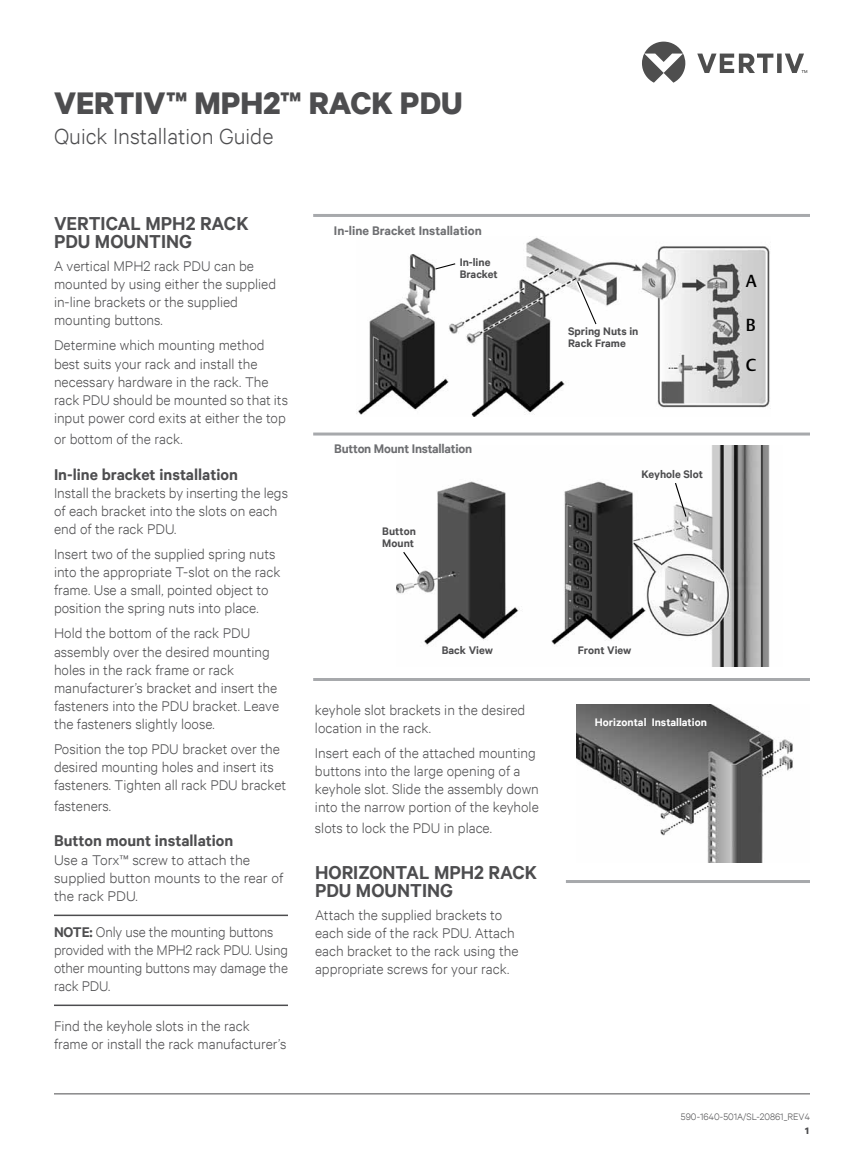
<style>
.page{position:relative;width:864px;height:1161px;background:#fff}
.page>*{position:absolute;margin:0;border:0;box-sizing:border-box;transform-origin:0 0}
.t1{font:700 30px "Calibre";color:#4d4d4f}
.t2{font:300 21px "Calibre";color:#4d4d4f}
.t3{font:600 18px/18px "Calibre";color:#4d4d4f}
.t4{font:500 17.25px "DTL Argo T";color:#000}
.t5{font:600 15px "Calibre";color:#4d4d4f}
.t6{font:300 13.5px/18.1px "Calibre";color:#4d4d4f}
.t7{font:600 12px "Calibre";color:#6d6e71}
.t8{font:600 12px "Calibre";letter-spacing:-.02em;color:#6d6e71}
.t9{font:600 10.5px/12px "Calibre";color:#4d4d4f}
.t10{font:600 10.5px "Calibre";color:#fff}
.t11{font:300 9px "Calibre";color:#4d4d4f}
.t12{font:700 9px "Calibre";color:#4d4d4f}
.s1{font-weight:600}
</style>
<div class="page">
<svg style="left:642px;top:42px;width:165px;height:41px"></svg>
<hr style="left:54px;top:1094px;width:756px;height:1px;background:#4d4d4f">
<hr style="left:54px;top:915px;width:234px;height:1px;background:#4d4d4f">
<hr style="left:54px;top:1005px;width:234px;height:1px;background:#4d4d4f">
<img style="left:396px;top:446px;width:374px;height:221px">
<svg style="left:402px;top:551px;width:19px;height:25px"></svg>
<svg style="left:674px;top:482px;width:13px;height:36px"></svg>
<img style="left:356px;top:237px;width:414px;height:180px">
<svg style="left:434px;top:262px;width:23px;height:8px"></svg>
<svg style="left:572px;top:276px;width:30px;height:54px"></svg>
<img style="left:576px;top:704px;width:217px;height:159px">
<hr style="left:313px;top:214px;width:497px;height:3px;background:#a7a9ac">
<hr style="left:313px;top:433px;width:497px;height:3px;background:#a7a9ac">
<hr style="left:313px;top:678px;width:497px;height:3px;background:#a7a9ac">
<hr style="left:566px;top:880px;width:244px;height:3px;background:#a7a9ac">
<h1 class="t1" style="left:54px;top:81px;width:410px">VERTIV™ MPH2™ RACK PDU</h1>
<h2 class="t2" style="left:54px;top:122px;width:221px">Quick Installation Guide</h2>
<h3 class="t3" style="left:54px;top:213px;width:196px">VERTICAL MPH2 RACK<br>PDU MOUNTING</h3>
<p class="t6" style="left:54px;top:256px;width:224px">A vertical MPH2 rack PDU can be mounted by using either the supplied in-line brackets or the supplied mounting buttons.</p>
<p class="t6" style="left:54px;top:336px;width:235px">Determine which mounting method best suits your rack and install the necessary hardware in the rack. The rack PDU should be mounted so that its input power cord exits at either the top</p>
<p class="t6" style="left:54px;top:429px;width:130px">or bottom of the rack.</p>
<p class="t5" style="left:54px;top:464px;width:185px">In-line bracket installation</p>
<p class="t6" style="left:54px;top:483px;width:236px">Install the brackets by inserting the legs of each bracket into the slots on each end of the rack PDU.</p>
<p class="t6" style="left:54px;top:544px;width:228px">Insert two of the supplied spring nuts into the appropriate T-slot on the rack frame. Use a small, pointed object to position the spring nuts into place.</p>
<p class="t6" style="left:54px;top:624px;width:227px">Hold the bottom of the rack PDU assembly over the desired mounting holes in the rack frame or rack manufacturer’s bracket and insert the fasteners into the PDU bracket. Leave the fasteners slightly loose.</p>
<p class="t6" style="left:54px;top:739px;width:234px">Position the top PDU bracket over the desired mounting holes and insert its fasteners. Tighten all rack PDU bracket</p>
<p class="t6" style="left:54px;top:796px;width:59px">fasteners.</p>
<p class="t5" style="left:54px;top:831px;width:181px">Button mount installation</p>
<p class="t6" style="left:54px;top:850px;width:231px">Use a Torx™ screw to attach the supplied button mounts to the rear of the rack PDU.</p>
<p class="t6" style="left:54px;top:922px;width:236px"><span class="s1">NOTE:</span> Only use the mounting buttons provided with the MPH2 rack PDU. Using other mounting buttons may damage the rack PDU.</p>
<p class="t6" style="left:54px;top:1016px;width:234px">Find the keyhole slots in the rack frame or install the rack manufacturer’s</p>
<p class="t7" style="left:334px;top:222px;width:149px">In-line Bracket Installation</p>
<p class="t9" style="left:460px;top:256px;width:40px">In-line<br>Bracket</p>
<p class="t8" style="left:334px;top:440px;width:140px">Button Mount Installation</p>
<p class="t9" style="left:382px;top:525px;width:35px">Button<br>Mount</p>
<p class="t9" style="left:568px;top:325px;width:72px">Spring Nuts in<br>Rack Frame</p>
<p class="t9" style="left:642px;top:468px;width:63px">Keyhole Slot</p>
<p class="t9" style="left:442px;top:644px;width:53px">Back View</p>
<p class="t9" style="left:578px;top:644px;width:55px">Front View</p>
<p class="t6" style="left:315px;top:701px;width:212px">keyhole slot brackets in the desired location in the rack.</p>
<p class="t6" style="left:315px;top:744px;width:225px">Insert each of the attached mounting buttons into the large opening of a keyhole slot. Slide the assembly down into the narrow portion of the keyhole</p>
<p class="t6" style="left:315px;top:818px;width:178px">slots to lock the PDU in place.</p>
<h3 class="t3" style="left:315px;top:863px;width:224px">HORIZONTAL MPH2 RACK<br>PDU MOUNTING</h3>
<p class="t6" style="left:315px;top:906px;width:205px">Attach the supplied brackets to each side of the rack PDU. Attach each bracket to the rack using the appropriate screws for your rack.</p>
<p class="t10" style="left:595px;top:714px;width:113px">Horizontal Installation</p>
<p class="t4" style="left:746px;top:270px;width:12px">A</p>
<p class="t4" style="left:746px;top:315px;width:11px">B</p>
<p class="t4" style="left:746px;top:355px;width:12px">C</p>
<p class="t11" style="left:681px;top:1111px;width:131px">590-1640-501A/SL-20861_REV4</p>
<p class="t12" style="left:805px;top:1124px;width:5px">1</p>
</div>
